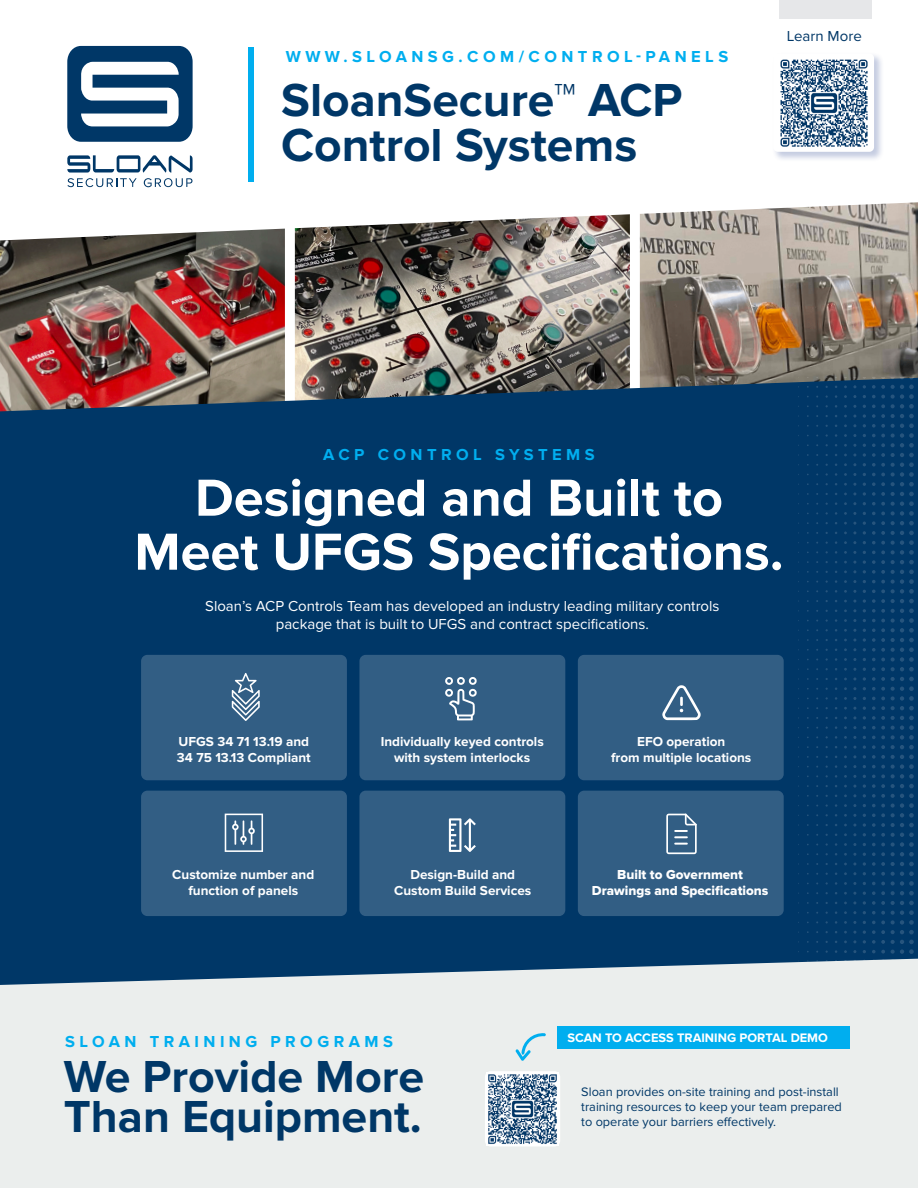
<style>
.page{position:relative;width:918px;height:1188px;background:#fff}
.page>*{position:absolute;margin:0;border:0;box-sizing:border-box;transform-origin:0 0}
.t1{font:700 54px "Proxima Nova";color:#fff}
.t2{font:700 48px/45px "Proxima Nova";color:#003767}
.t3{font:700 46.5px/40px "Proxima Nova";color:#003767}
.t4{font:700 16.5px "Proxima Nova";letter-spacing:.27em;color:#00aeef}
.t5{font:15px/18px "Proxima Nova";color:#fff;text-align:center}
.t6{font:15px "Proxima Nova";color:#003767}
.t7{font:700 13.5px "Proxima Nova";color:#fff}
.t8{font:13.5px "Proxima Nova Extrabld";color:#fff}
.t9{font:12.75px/15.3px "Proxima Nova";color:#003767}
.t10{font:700 12.75px "Proxima Nova";color:#fff}
</style>
<div class="page">
<img style="left:640px;top:240px;width:278px;height:138px">
<img style="left:295px;top:240px;width:335px;height:138px">
<img style="left:0;top:240px;width:285px;height:138px">
<div style="left:0;top:378px;width:918px;height:581px;background:#003767"></div>
<svg style="left:872px;top:658px;width:13px;height:3px"></svg>
<svg style="left:872px;top:648px;width:13px;height:4px"></svg>
<svg style="left:872px;top:638px;width:13px;height:4px"></svg>
<svg style="left:863px;top:638px;width:3px;height:4px"></svg>
<svg style="left:872px;top:628px;width:13px;height:4px"></svg>
<svg style="left:872px;top:619px;width:13px;height:3px"></svg>
<svg style="left:872px;top:609px;width:13px;height:4px"></svg>
<svg style="left:872px;top:599px;width:13px;height:4px"></svg>
<svg style="left:863px;top:599px;width:3px;height:4px"></svg>
<svg style="left:872px;top:580px;width:13px;height:13px"></svg>
<svg style="left:872px;top:570px;width:13px;height:4px"></svg>
<svg style="left:863px;top:570px;width:3px;height:4px"></svg>
<svg style="left:872px;top:560px;width:13px;height:4px"></svg>
<svg style="left:863px;top:560px;width:3px;height:4px"></svg>
<svg style="left:872px;top:541px;width:13px;height:13px"></svg>
<svg style="left:891px;top:531px;width:23px;height:33px"></svg>
<svg style="left:872px;top:531px;width:13px;height:4px"></svg>
<svg style="left:863px;top:531px;width:3px;height:4px"></svg>
<svg style="left:872px;top:521px;width:13px;height:4px"></svg>
<svg style="left:872px;top:512px;width:13px;height:3px"></svg>
<svg style="left:872px;top:502px;width:13px;height:4px"></svg>
<svg style="left:872px;top:492px;width:13px;height:4px"></svg>
<svg style="left:863px;top:492px;width:3px;height:4px"></svg>
<svg style="left:872px;top:482px;width:13px;height:4px"></svg>
<svg style="left:872px;top:473px;width:13px;height:3px"></svg>
<svg style="left:872px;top:463px;width:13px;height:4px"></svg>
<svg style="left:872px;top:453px;width:13px;height:4px"></svg>
<svg style="left:863px;top:453px;width:3px;height:4px"></svg>
<svg style="left:853px;top:453px;width:3px;height:4px"></svg>
<svg style="left:872px;top:443px;width:13px;height:4px"></svg>
<svg style="left:872px;top:434px;width:13px;height:3px"></svg>
<svg style="left:872px;top:424px;width:13px;height:4px"></svg>
<svg style="left:872px;top:414px;width:13px;height:4px"></svg>
<svg style="left:863px;top:414px;width:3px;height:4px"></svg>
<svg style="left:872px;top:404px;width:13px;height:4px"></svg>
<svg style="left:872px;top:395px;width:13px;height:3px"></svg>
<svg style="left:891px;top:385px;width:23px;height:140px;background:#073c6b"></svg>
<svg style="left:872px;top:385px;width:13px;height:4px"></svg>
<svg style="left:891px;top:377px;width:23px;height:2px"></svg>
<svg style="left:872px;top:377px;width:13px;height:2px"></svg>
<svg style="left:872px;top:950px;width:13px;height:9px"></svg>
<svg style="left:891px;top:940px;width:23px;height:19px"></svg>
<svg style="left:872px;top:940px;width:13px;height:4px"></svg>
<svg style="left:863px;top:940px;width:3px;height:4px"></svg>
<svg style="left:872px;top:930px;width:13px;height:4px"></svg>
<svg style="left:872px;top:921px;width:13px;height:3px"></svg>
<svg style="left:872px;top:911px;width:13px;height:4px"></svg>
<svg style="left:872px;top:901px;width:13px;height:4px"></svg>
<svg style="left:863px;top:901px;width:3px;height:4px"></svg>
<svg style="left:872px;top:891px;width:13px;height:4px"></svg>
<svg style="left:872px;top:882px;width:13px;height:3px"></svg>
<svg style="left:872px;top:872px;width:13px;height:4px"></svg>
<svg style="left:872px;top:862px;width:13px;height:4px"></svg>
<svg style="left:863px;top:862px;width:3px;height:4px"></svg>
<svg style="left:853px;top:862px;width:3px;height:4px"></svg>
<svg style="left:872px;top:852px;width:13px;height:4px"></svg>
<svg style="left:872px;top:843px;width:13px;height:3px"></svg>
<svg style="left:872px;top:833px;width:13px;height:4px"></svg>
<svg style="left:872px;top:823px;width:13px;height:4px"></svg>
<svg style="left:863px;top:823px;width:3px;height:4px"></svg>
<svg style="left:872px;top:813px;width:13px;height:4px"></svg>
<svg style="left:872px;top:804px;width:13px;height:3px"></svg>
<svg style="left:891px;top:794px;width:23px;height:140px;background:#073c6b"></svg>
<svg style="left:872px;top:794px;width:13px;height:4px"></svg>
<svg style="left:872px;top:784px;width:13px;height:4px"></svg>
<svg style="left:863px;top:784px;width:3px;height:4px"></svg>
<svg style="left:872px;top:765px;width:13px;height:13px"></svg>
<svg style="left:891px;top:755px;width:23px;height:33px"></svg>
<svg style="left:872px;top:755px;width:13px;height:4px"></svg>
<svg style="left:863px;top:755px;width:3px;height:4px"></svg>
<svg style="left:872px;top:745px;width:13px;height:4px"></svg>
<svg style="left:863px;top:745px;width:3px;height:4px"></svg>
<svg style="left:872px;top:726px;width:13px;height:13px"></svg>
<svg style="left:872px;top:716px;width:13px;height:4px"></svg>
<svg style="left:863px;top:716px;width:3px;height:4px"></svg>
<svg style="left:872px;top:706px;width:13px;height:4px"></svg>
<svg style="left:872px;top:697px;width:13px;height:3px"></svg>
<svg style="left:872px;top:687px;width:13px;height:4px"></svg>
<svg style="left:872px;top:677px;width:13px;height:4px"></svg>
<svg style="left:863px;top:677px;width:3px;height:4px"></svg>
<svg style="left:891px;top:570px;width:23px;height:179px;background:#073c6b"></svg>
<svg style="left:872px;top:667px;width:13px;height:4px"></svg>
<svg style="left:12px;top:187px;width:906px;height:53px"></svg>
<svg style="left:67px;top:46px;width:126px;height:96px"></svg>
<svg style="left:67px;top:155px;width:126px;height:32px"></svg>
<div style="left:248px;top:47px;width:6px;height:135px;background:#00aeef"></div>
<div style="left:772px;top:53px;width:112px;height:109px;background:#253f8e;opacity:.27"></div>
<div style="left:773px;top:53px;width:101px;height:99px;background:#fff;border-radius:5px"></div>
<div style="left:779px;top:0;width:93px;height:18px;background:#e6e7e9"></div>
<div style="left:0;top:959px;width:918px;height:229px;background:#ebeeed"></div>
<img style="left:780px;top:59px;width:88px;height:88px">
<svg style="left:515px;top:1032px;width:31px;height:29px"></svg>
<div style="left:557px;top:1027px;width:292px;height:22px;background:#00aeef"></div>
<div style="left:485px;top:1071px;width:75px;height:75px;background:#fff;border-radius:6px"></div>
<img style="left:486px;top:1074px;width:73px;height:71px">
<div style="left:141px;top:655px;width:206px;height:125px;background:#325e84;border-radius:6px"></div>
<div style="left:359px;top:655px;width:206px;height:125px;background:#325e84;border-radius:6px"></div>
<div style="left:578px;top:655px;width:206px;height:125px;background:#325e84;border-radius:6px"></div>
<div style="left:141px;top:791px;width:206px;height:125px;background:#325e84;border-radius:6px"></div>
<div style="left:359px;top:791px;width:206px;height:125px;background:#325e84;border-radius:6px"></div>
<div style="left:578px;top:791px;width:206px;height:125px;background:#325e84;border-radius:6px"></div>
<svg style="left:662px;top:685px;width:39px;height:35px"></svg>
<svg style="left:666px;top:814px;width:31px;height:40px"></svg>
<svg style="left:445px;top:677px;width:32px;height:43px"></svg>
<svg style="left:225px;top:814px;width:38px;height:38px"></svg>
<svg style="left:232px;top:673px;width:28px;height:48px"></svg>
<svg style="left:449px;top:818px;width:27px;height:34px"></svg>
<p class="t4" style="left:286px;top:47px;width:444px">WWW.SLOANSG.COM/CONTROL-PANELS</p>
<p class="t2" style="left:281px;top:78px;width:403px">SloanSecure™ ACP<br>Control Systems</p>
<p class="t6" style="left:787px;top:28px;width:76px">Learn More</p>
<p class="t4" style="left:323px;top:445px;width:273px">ACP CONTROL SYSTEMS</p>
<p class="t1" style="left:195px;top:467px;width:530px">Designed and Built to</p>
<p class="t1" style="left:134px;top:521px;width:651px">Meet UFGS Specifications.</p>
<p class="t5" style="left:205px;top:597px;width:516px">Sloan’s ACP Controls Team has developed an industry leading military controls package that is built to UFGS and contract specifications.</p>
<p class="t7" style="left:179px;top:734px;width:132px">UFGS 34 71 13.19 and</p>
<p class="t7" style="left:177px;top:750px;width:135px">34 75 13.13 Compliant</p>
<p class="t7" style="left:172px;top:866px;width:144px">Customize number and</p>
<p class="t7" style="left:188px;top:883px;width:111px">function of panels</p>
<p class="t7" style="left:381px;top:734px;width:165px">Individually keyed controls</p>
<p class="t7" style="left:394px;top:750px;width:138px">with system interlocks</p>
<p class="t7" style="left:410px;top:866px;width:106px">Design-Build and</p>
<p class="t7" style="left:394px;top:883px;width:139px">Custom Build Services</p>
<p class="t7" style="left:637px;top:734px;width:90px">EFO operation</p>
<p class="t7" style="left:611px;top:750px;width:142px">from multiple locations</p>
<p class="t8" style="left:617px;top:866px;width:127px">Built to Government</p>
<p class="t8" style="left:592px;top:883px;width:178px">Drawings and Specifications</p>
<p class="t4" style="left:65px;top:1032px;width:329px">SLOAN TRAINING PROGRAMS</p>
<p class="t3" style="left:64px;top:1058px;width:362px">We Provide More<br>Than Equipment.</p>
<p class="t10" style="left:567px;top:1030px;width:262px">SCAN TO ACCESS TRAINING PORTAL DEMO</p>
<p class="t9" style="left:581px;top:1084px;width:262px">Sloan provides on-site training and post-install training resources to keep your team prepared to operate your barriers effectively.</p>
</div>
